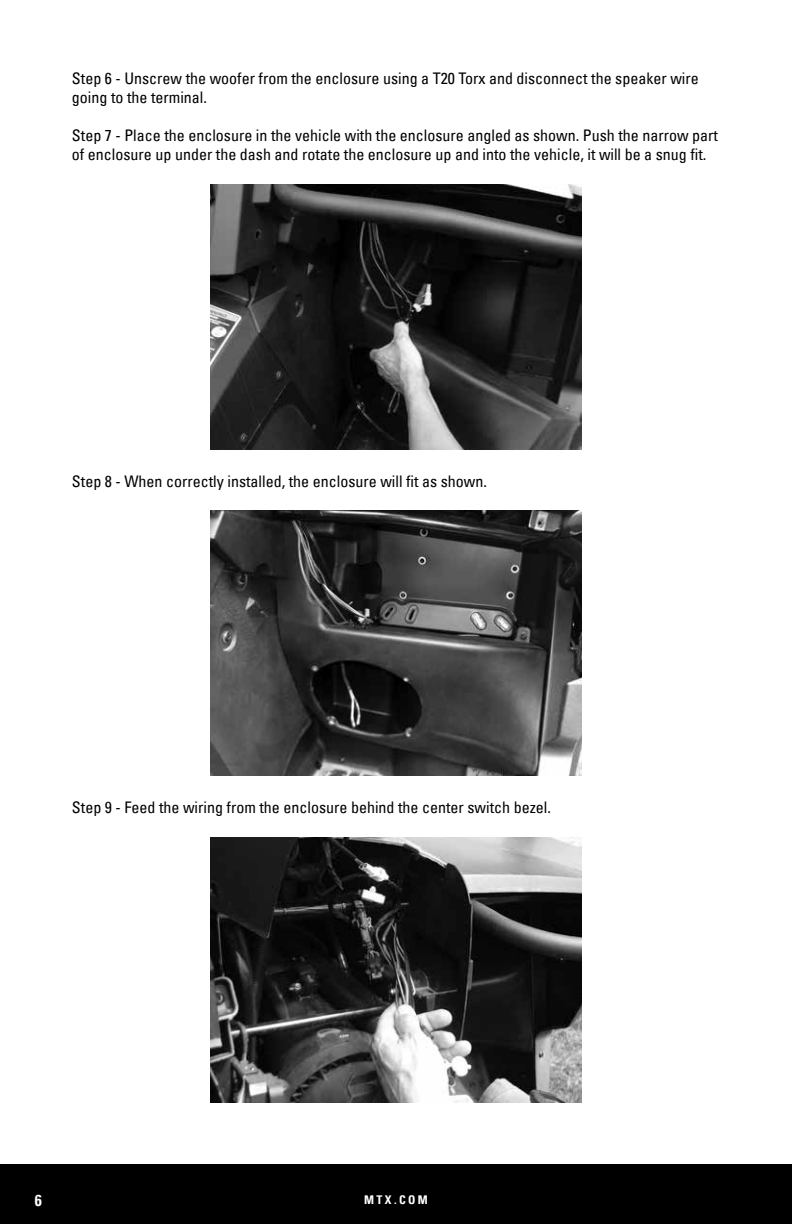
<style>
.page{position:relative;width:792px;height:1224px;background:#fff}
.page>*{position:absolute;margin:0;border:0;box-sizing:border-box;transform-origin:0 0}
.t1{font:condensed 16px/19.2px "Univers LT";color:#000}
.t2{font:700 condensed 16px "Univers LT";color:#fff}
.t3{font:700 condensed 12px "Univers LT";letter-spacing:.2em;color:#fff}
</style>
<div class="page">
<div style="left:0;top:1165px;width:792px;height:59px;background:#000"></div>
<img style="left:210px;top:185px;width:372px;height:265px">
<img style="left:210px;top:511px;width:372px;height:265px">
<img style="left:210px;top:837px;width:372px;height:265px">
<p class="t1" style="left:72px;top:68px;width:628px">Step 6 - Unscrew the woofer from the enclosure using a T20 Torx and disconnect the speaker wire going to the terminal.</p>
<p class="t1" style="left:72px;top:126px;width:648px">Step 7 - Place the enclosure in the vehicle with the enclosure angled as shown. Push the narrow part of enclosure up under the dash and rotate the enclosure up and into the vehicle, it will be a snug fit.</p>
<p class="t1" style="left:72px;top:471px;width:416px">Step 8 - When correctly installed, the enclosure will fit as shown.</p>
<p class="t1" style="left:72px;top:798px;width:481px">Step 9 - Feed the wiring from the enclosure behind the center switch bezel.</p>
<p class="t2" style="left:35px;top:1190px;width:9px">6</p>
<p class="t3" style="left:364px;top:1193px;width:65px">MTX.COM</p>
</div>
